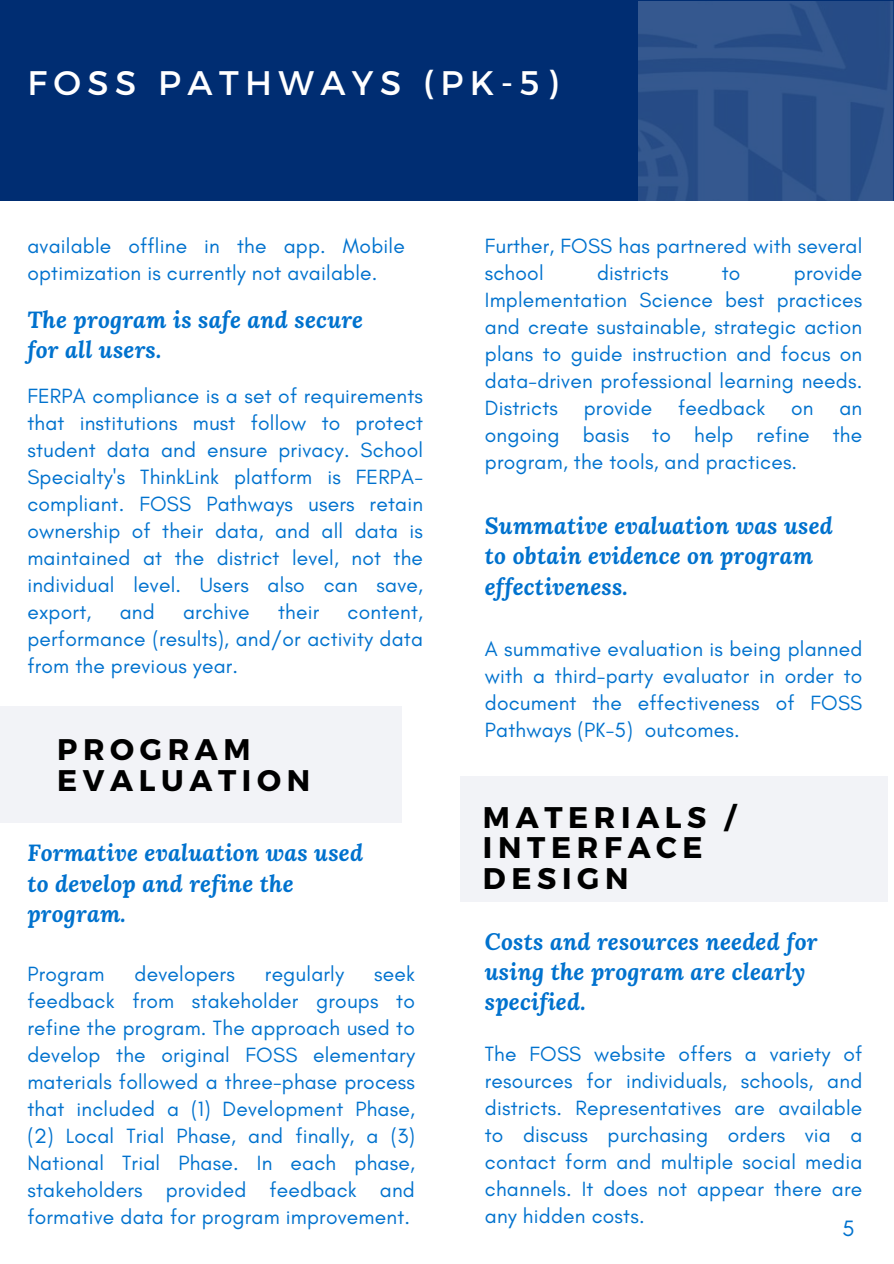
<style>
.page{position:relative;width:894px;height:1264px;background:#fff}
.page>*{position:absolute;margin:0;border:0;box-sizing:border-box;transform-origin:0 0}
.t1{font:34.05px "Montserrat";letter-spacing:.19em;color:#fff}
.t2{font:700 29.85px/30.3px "Montserrat";letter-spacing:.19em;color:#000}
.t3{font:italic 700 23.1px/30.3px "Lora";letter-spacing:.01em;color:#0072ce}
.t4{font:22.65px "Glacial Indifference";color:#0072ce}
.t5{font:21px/27px "Glacial Indifference";letter-spacing:.01em;color:#0072ce;text-align:justify}
</style>
<div class="page">
<div style="left:0;top:0;width:893px;height:1263px;background:#002d72"></div>
<img style="left:638px;top:1px;width:255px;height:200px">
<div style="left:0;top:201px;width:893px;height:1062px;background:#fff"></div>
<div style="left:0;top:706px;width:401px;height:116px;background:#f2f3f7"></div>
<div style="left:459px;top:776px;width:428px;height:125px;background:#f2f3f7"></div>
<h2 class="t1" style="left:27px;top:61px;width:531px">FOSS PATHWAYS (PK-5)</h2>
<p class="t5" style="left:27px;top:232px;width:379px">available offline in the app. Mobile optimization is currently not available.</p>
<h3 class="t3" style="left:27px;top:303px;width:337px">The program is safe and secure for all users.</h3>
<p class="t5" style="left:27px;top:382px;width:397px">FERPA compliance is a set of requirements that institutions must follow to protect student data and ensure privacy. School Specialty's ThinkLink platform is FERPA&shy;compliant. FOSS Pathways users retain ownership of their data, and all data is maintained at the district level, not the individual level. Users also can save, export,</p>
<p class="t5" style="left:120px;top:598px;width:37px">and</p>
<p class="t5" style="left:183px;top:598px;width:68px">archive</p>
<p class="t5" style="left:278px;top:598px;width:43px">their</p>
<p class="t5" style="left:27px;top:598px;width:397px;text-indent:320px">content, performance (results), and/or activity data from the previous year.</p>
<h3 class="t2" style="left:57px;top:732px;width:254px">PROGRAM<br>EVALUATION</h3>
<p class="t3" style="left:27px;top:837px;width:337px">Formative evaluation was used to develop and refine the program.</p>
<p class="t5" style="left:27px;top:959px;width:389px;text-indent:346px">seek feedback from stakeholder groups to refine the program. The approach used to develop the original FOSS elementary materials followed a three-phase process that included a (1) Development Phase, (2) Local Trial Phase, and finally, a (3)<br>National Trial Phase. In each phase, stakeholders provided feedback and formative data for program improvement.</p>
<p class="t5" style="left:27px;top:959px;width:79px">Program</p>
<p class="t5" style="left:134px;top:959px;width:102px">developers</p>
<p class="t5" style="left:265px;top:959px;width:81px">regularly</p>
<h3 class="t5" style="left:484px;top:232px;width:379px">Further, FOSS has partnered with several school</h3>
<h3 class="t5" style="left:484px;top:259px;width:379px;text-indent:309px">provide Implementation Science best practices and create sustainable, strategic action plans to guide instruction and focus on data-driven professional learning needs.<br>Districts provide feedback on an ongoing basis to help refine the program, the tools, and practices.</h3>
<h3 class="t5" style="left:597px;top:259px;width:73px">districts</h3>
<h3 class="t5" style="left:721px;top:259px;width:20px">to</h3>
<p class="t3" style="left:484px;top:510px;width:349px">Summative evaluation was used to obtain evidence on program effectiveness.</p>
<p class="t5" style="left:484px;top:635px;width:379px">A summative evaluation is being planned with a third-party evaluator in order to document the effectiveness of FOSS Pathways (PK-5) outcomes.</p>
<h3 class="t2" style="left:483px;top:800px;width:254px">MATERIALS /<br>INTERFACE<br>DESIGN</h3>
<p class="t3" style="left:484px;top:925px;width:334px">Costs and resources needed for using the program are clearly specified.</p>
<h2 class="t5" style="left:484px;top:1039px;width:379px">The FOSS website offers a variety of resources for individuals, schools, and districts. Representatives are available to discuss purchasing orders via a contact form and multiple social media channels. It does not appear there are any hidden costs.</h2>
<h1 class="t4" style="left:841px;top:1214px;width:14px">5</h1>
</div>
